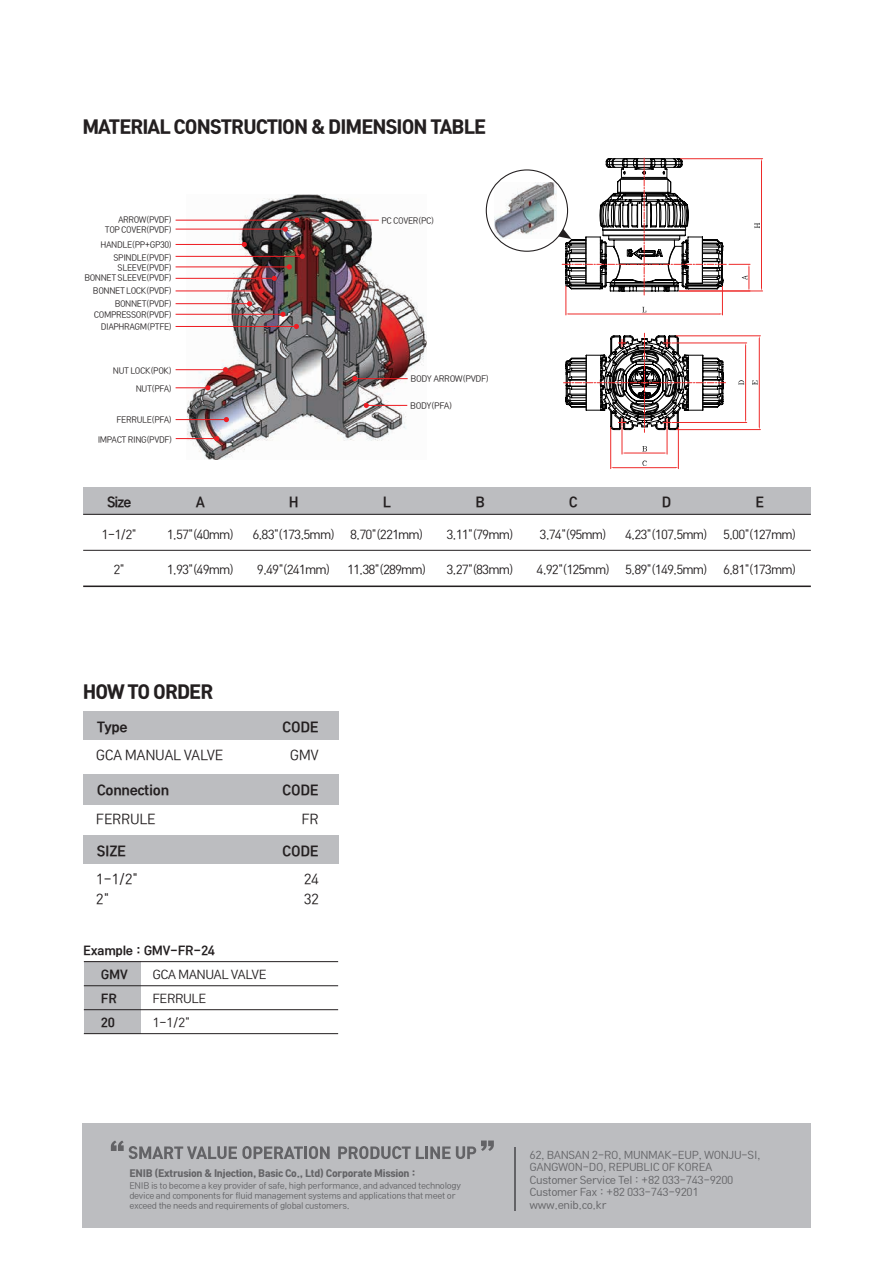
<style>
.page{position:relative;width:893px;height:1263px;background:#fff}
.page>*{position:absolute;margin:0;border:0;box-sizing:border-box;transform-origin:0 0}
.t1{font:18px "SC Godic EB";letter-spacing:-.05em;color:#231f20}
.t2{font:13.5px "SC Godic B";letter-spacing:-.025em;color:#231f20}
.t3{font:13.5px/19.5px "SC Godic L";letter-spacing:-.035em;color:#231f20}
.t4{font:12px "SC Godic L";letter-spacing:-.075em;color:#231f20}
.t5{font:12px/24px "SC Godic L";letter-spacing:-.05em;color:#231f20}
.t6{font:12px/23.9px "SC Godic B";letter-spacing:-.025em;color:#231f20}
.t7{font:10.35px/12.5px "SC Godic L";letter-spacing:-.035em;color:#636366}
.t8{font:9.6px "SC Godic EB";letter-spacing:-.025em;color:#636366}
.t9{font:8.4px/10.1px "SC Godic L";letter-spacing:-.035em;color:#636366}
.t10{font:8.1px/10.4px "SC Godic L";letter-spacing:-.05em;color:#231f20;text-align:right}
</style>
<div class="page">
<img style="left:187px;top:194px;width:240px;height:266px">
<hr style="left:176px;top:220px;width:121px;height:1px;background:#ee1d23">
<svg style="left:294px;top:218px;width:5px;height:5px"></svg>
<hr style="left:327px;top:220px;width:52px;height:1px;background:#ee1d23">
<svg style="left:324px;top:218px;width:5px;height:5px"></svg>
<hr style="left:176px;top:229px;width:109px;height:1px;background:#ee1d23">
<svg style="left:283px;top:227px;width:5px;height:5px"></svg>
<hr style="left:176px;top:244px;width:68px;height:1px;background:#ee1d23">
<svg style="left:242px;top:242px;width:5px;height:5px"></svg>
<hr style="left:176px;top:256px;width:126px;height:1px;background:#ee1d23">
<svg style="left:300px;top:254px;width:5px;height:5px"></svg>
<hr style="left:176px;top:266px;width:113px;height:1px;background:#ee1d23">
<svg style="left:287px;top:264px;width:5px;height:5px"></svg>
<hr style="left:176px;top:278px;width:98px;height:1px;background:#ee1d23">
<svg style="left:272px;top:276px;width:5px;height:5px"></svg>
<hr style="left:176px;top:290px;width:85px;height:1px;background:#ee1d23">
<svg style="left:259px;top:288px;width:5px;height:5px"></svg>
<hr style="left:176px;top:303px;width:74px;height:1px;background:#ee1d23">
<svg style="left:247px;top:301px;width:5px;height:5px"></svg>
<hr style="left:176px;top:314px;width:107px;height:1px;background:#ee1d23">
<svg style="left:280px;top:312px;width:6px;height:5px"></svg>
<hr style="left:176px;top:326px;width:120px;height:1px;background:#ee1d23">
<svg style="left:294px;top:324px;width:5px;height:5px"></svg>
<hr style="left:355px;top:378px;width:53px;height:1px;background:#ee1d23">
<svg style="left:352px;top:376px;width:5px;height:5px"></svg>
<hr style="left:366px;top:405px;width:41px;height:1px;background:#ee1d23">
<svg style="left:364px;top:403px;width:5px;height:5px"></svg>
<hr style="left:176px;top:369px;width:50px;height:1px;background:#ee1d23">
<svg style="left:223px;top:367px;width:5px;height:5px"></svg>
<hr style="left:176px;top:387px;width:32px;height:1px;background:#ee1d23">
<svg style="left:205px;top:385px;width:6px;height:5px"></svg>
<hr style="left:176px;top:419px;width:50px;height:1px;background:#ee1d23">
<svg style="left:224px;top:417px;width:5px;height:5px"></svg>
<div style="left:83px;top:712px;width:255px;height:28px;background:#bcbdc0"></div>
<div style="left:83px;top:775px;width:255px;height:30px;background:#bcbdc0"></div>
<div style="left:83px;top:836px;width:255px;height:28px;background:#bcbdc0"></div>
<div style="left:84px;top:962px;width:57px;height:72px;background:#bcbdc0"></div>
<hr style="left:84px;top:985px;width:254px;height:1px;background:#231f20">
<hr style="left:84px;top:961px;width:254px;height:1px;background:#231f20">
<hr style="left:84px;top:1009px;width:254px;height:1px;background:#231f20">
<hr style="left:84px;top:1033px;width:254px;height:1px;background:#231f20">
<div style="left:83px;top:487px;width:728px;height:27px;background:#bcbdc0"></div>
<hr style="left:83px;top:550px;width:728px;height:1px;background:#231f20">
<hr style="left:83px;top:514px;width:728px;height:1px;background:#231f20">
<hr style="left:83px;top:585px;width:728px;height:2px;background:#231f20">
<div style="left:82px;top:1123px;width:729px;height:105px;background:#bcbdc0"></div>
<svg style="left:111px;top:1140px;width:219px;height:19px"></svg>
<svg style="left:338px;top:1140px;width:156px;height:19px"></svg>
<hr style="left:515px;top:1147px;width:1px;height:63px;background:#636366">
<hr style="left:680px;top:158px;width:83px;height:1px;background:#ee2a29">
<hr style="left:679px;top:291px;width:84px;height:1px;background:#ee2a29">
<svg style="left:485px;top:158px;width:277px;height:157px"></svg>
<hr style="left:613px;top:467px;width:63px;height:1px;background:#ee2a29">
<hr style="left:678px;top:427px;width:1px;height:42px;background:#ee2a29">
<hr style="left:610px;top:427px;width:1px;height:42px;background:#ee2a29">
<svg style="left:642px;top:460px;width:5px;height:6px"></svg>
<hr style="left:745px;top:346px;width:1px;height:74px;background:#ee2a29">
<hr style="left:672px;top:343px;width:75px;height:1px;background:#ee2a29">
<hr style="left:672px;top:422px;width:75px;height:1px;background:#ee2a29">
<svg style="left:739px;top:380px;width:5px;height:5px"></svg>
<hr style="left:759px;top:338px;width:1px;height:89px;background:#ee2a29">
<hr style="left:676px;top:336px;width:84px;height:1px;background:#ee2a29">
<hr style="left:676px;top:429px;width:84px;height:1px;background:#ee2a29">
<svg style="left:752px;top:381px;width:6px;height:4px"></svg>
<svg style="left:563px;top:333px;width:162px;height:121px"></svg>
<hr style="left:176px;top:438px;width:41px;height:1px;background:#ee1d23">
<svg style="left:214px;top:436px;width:5px;height:5px"></svg>
<h1 class="t1" style="left:82px;top:117px;width:405px">MATERIAL CONSTRUCTION &amp; DIMENSION TABLE</h1>
<p class="t10" style="left:105px;top:214px;width:69px">ARROW(PVDF)<br>TOP COVER(PVDF)</p>
<p class="t10" style="left:100px;top:239px;width:73px;line-height:12.5px">HANDLE(PP+GP30)<br>SPINDLE(PVDF)</p>
<p class="t10" style="left:84px;top:263px;width:89px">SLEEVE(PVDF)<br>BONNET SLEEVE(PVDF)</p>
<p class="t10" style="left:93px;top:284px;width:81px;line-height:13.4px">BONNET LOCK(PVDF)<br>BONNET(PVDF)</p>
<p class="t10" style="left:94px;top:308px;width:80px;line-height:12.8px">COMPRESSOR(PVDF)<br>DIAPHRAGM(PTFE)</p>
<p class="t10" style="left:113px;top:362px;width:61px;line-height:17.4px">NUT LOCK(POK)<br>NUT(PFA)</p>
<p class="t10" style="left:116px;top:415px;width:57px">FERRULE(PFA)</p>
<p class="t10" style="left:381px;top:215px;width:54px">PC COVER(PC)</p>
<p class="t10" style="left:411px;top:374px;width:80px">BODY ARROW(PVDF)</p>
<p class="t10" style="left:410px;top:401px;width:44px">BODY(PFA)</p>
<p class="t10" style="left:98px;top:434px;width:76px">IMPACT RING(PVDF)</p>
<h2 class="t2" style="left:107px;top:494px;width:26px">Size</h2>
<h2 class="t2" style="left:196px;top:494px;width:11px">A</h2>
<h2 class="t2" style="left:289px;top:494px;width:11px">H</h2>
<h2 class="t2" style="left:383px;top:494px;width:10px">L</h2>
<h2 class="t2" style="left:475px;top:494px;width:11px">B</h2>
<h2 class="t2" style="left:569px;top:494px;width:10px">C</h2>
<h2 class="t2" style="left:662px;top:494px;width:11px">D</h2>
<h2 class="t2" style="left:755px;top:494px;width:10px">E</h2>
<h3 class="t4" style="left:102px;top:528px;width:37px">1-1/2"</h3>
<h3 class="t4" style="left:114px;top:563px;width:13px">2"</h3>
<h3 class="t4" style="left:167px;top:528px;width:69px">1.57"(40mm)</h3>
<h3 class="t4" style="left:167px;top:563px;width:69px">1.93"(49mm)</h3>
<h3 class="t4" style="left:252px;top:528px;width:84px">6.83"(173.5mm)</h3>
<h3 class="t4" style="left:257px;top:563px;width:75px">9.49"(241mm)</h3>
<h3 class="t4" style="left:350px;top:528px;width:75px">8.70"(221mm)</h3>
<h3 class="t4" style="left:347px;top:563px;width:81px">11.38"(289mm)</h3>
<h3 class="t4" style="left:446px;top:528px;width:69px">3.11"(79mm)</h3>
<h3 class="t4" style="left:446px;top:563px;width:69px">3.27"(83mm)</h3>
<h3 class="t4" style="left:540px;top:528px;width:69px">3.74"(95mm)</h3>
<h3 class="t4" style="left:537px;top:563px;width:75px">4.92"(125mm)</h3>
<h3 class="t4" style="left:625px;top:528px;width:84px">4.23"(107.5mm)</h3>
<h3 class="t4" style="left:625px;top:563px;width:84px">5.89"(149.5mm)</h3>
<h3 class="t4" style="left:723px;top:528px;width:75px">5.00"(127mm)</h3>
<h3 class="t4" style="left:723px;top:563px;width:75px">6.81"(173mm)</h3>
<h1 class="t1" style="left:83px;top:682px;width:132px">HOW TO ORDER</h1>
<h2 class="t2" style="left:97px;top:720px;width:32px">Type</h2>
<h2 class="t2" style="left:282px;top:720px;width:38px">CODE</h2>
<h2 class="t3" style="left:96px;top:745px;width:129px">GCA MANUAL VALVE</h2>
<h2 class="t3" style="left:290px;top:745px;width:31px">GMV</h2>
<h2 class="t2" style="left:97px;top:783px;width:74px">Connection</h2>
<h2 class="t2" style="left:282px;top:783px;width:38px">CODE</h2>
<h2 class="t3" style="left:96px;top:810px;width:61px">FERRULE</h2>
<h2 class="t3" style="left:301px;top:810px;width:19px">FR</h2>
<h2 class="t2" style="left:97px;top:844px;width:31px">SIZE</h2>
<h2 class="t2" style="left:282px;top:844px;width:38px">CODE</h2>
<h2 class="t3" style="left:304px;top:870px;width:17px">24<br>32</h2>
<h2 class="t3" style="left:96px;top:870px;width:44px">1-1/2"<br>2"</h2>
<h3 class="t6" style="left:101px;top:939px;width:116px;text-indent:-18px">Example : GMV-FR-24<br>GMV<br>FR<br>20</h3>
<h3 class="t5" style="left:152px;top:962px;width:116px">GCA MANUAL VALVE<br>FERRULE<br>1-1/2"</h3>
<p class="t8" style="left:129px;top:1168px;width:288px">ENIB (Extrusion &amp; Injection, Basic Co., Ltd) Corporate Mission :</p>
<p class="t9" style="left:129px;top:1180px;width:333px">ENIB is to become a key provider of safe, high performance, and advanced technology device and components for fluid management systems and applications that meet or exceed the needs and requirements of global customers.</p>
<p class="t7" style="left:530px;top:1149px;width:233px">62, BANSAN 2-RO, MUNMAK-EUP, WONJU-SI,<br>GANGWON-DO, REPUBLIC OF KOREA<br>Customer Service Tel : +82 033-743-9200<br>Customer Fax : +82 033-743-9201 www.enib.co.kr</p>
</div>
